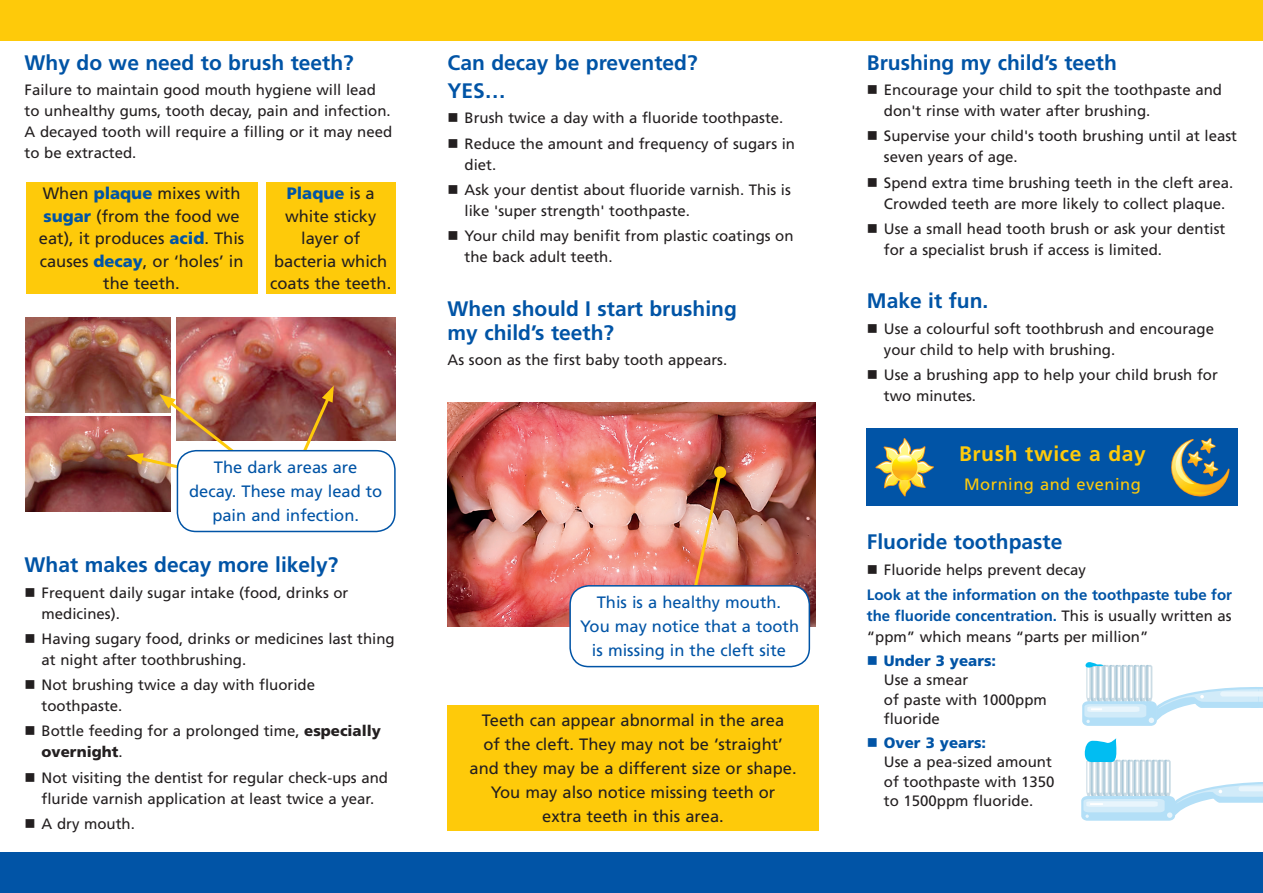
<style>
.page{position:relative;width:1263px;height:893px;background:#fff}
.page>*{position:absolute;margin:0;border:0;box-sizing:border-box;transform-origin:0 0}
.t1{font:700 21px/28.2px "Frutiger";color:#0154a6}
.t2{font:700 21px "Frutiger";letter-spacing:.03em;color:#feca0a}
.t3{font:16.5px/22.5px "Frutiger";color:#231f20;text-align:center}
.t4{font:16.5px/24px "Frutiger";color:#0154a6;text-align:center}
.t5{font:16.5px "Frutiger";letter-spacing:.03em;color:#feca0a}
.t6{font:15px/21px "Frutiger";color:#231f20}
.t7{font:700 15px/21px "Frutiger";color:#0154a6;text-align:justify}
.t8{font:900 15px "Frutiger";color:#0154a6}
.s1{font-weight:900;color:#0154a6}
.s2{font-weight:900}
.s3{font-weight:400;color:#231f20}
</style>
<div class="page">
<svg style="left:1082px;top:662px;width:181px;height:64px"></svg>
<svg style="left:1081px;top:738px;width:182px;height:83px"></svg>
<div style="left:0;top:0;width:1263px;height:41px;background:#feca0a"></div>
<div style="left:0;top:852px;width:1263px;height:41px;background:#0154a6"></div>
<div style="left:266px;top:182px;width:130px;height:111px;background:#feca0a"></div>
<div style="left:26px;top:182px;width:231px;height:111px;background:#feca0a"></div>
<div style="left:448px;top:705px;width:371px;height:125px;background:#feca0a"></div>
<div style="left:867px;top:428px;width:371px;height:78px;background:#0154a6"></div>
<svg style="left:1171px;top:438px;width:58px;height:59px"></svg>
<svg style="left:875px;top:438px;width:59px;height:58px"></svg>
<img style="left:448px;top:402px;width:367px;height:224px">
<img style="left:678px;top:469px;width:46px;height:116px">
<div style="left:714px;top:466px;width:12px;height:12px;background:#feca0a;border-radius:50%"></div>
<div style="left:570px;top:586px;width:239px;height:81px;background:#fff;border-radius:19px"></div>
<div style="left:569px;top:585px;width:241px;height:82px;border:2px solid #0154a6;border-radius:19px"></div>
<img style="left:26px;top:317px;width:144px;height:95px">
<img style="left:26px;top:417px;width:145px;height:95px">
<img style="left:177px;top:317px;width:219px;height:124px">
<img style="left:127px;top:386px;width:207px;height:111px">
<div style="left:177px;top:451px;width:218px;height:80px;background:#fff;border-radius:19px"></div>
<div style="left:177px;top:450px;width:219px;height:82px;border:2px solid #0154a6;border-radius:19px"></div>
<h1 class="t1" style="left:25px;top:48px;width:331px">Why do we need to brush teeth?</h1>
<p class="t6" style="left:25px;top:79px;width:369px">Failure to maintain good mouth hygiene will lead to unhealthy gums, tooth decay, pain and infection.<br>A decayed tooth will require a filling or it may need to be extracted.</p>
<p class="t3" style="left:39px;top:182px;width:207px">When <span class="s1">plaque</span> mixes with <span class="s1">sugar</span> (from the food we eat), it produces <span class="s1">acid</span>. This causes <span class="s1">decay</span>, or ‘holes’ in the teeth.</p>
<p class="t3" style="left:270px;top:182px;width:123px"><span class="s1">Plaque</span> is a white sticky layer of bacteria which coats the teeth.</p>
<p class="t4" style="left:189px;top:455px;width:195px">The dark areas are decay. These may lead to pain and infection.</p>
<h1 class="t1" style="left:25px;top:551px;width:315px">What makes decay more likely?</h1>
<p class="t6" style="left:42px;top:582px;width:308px">Frequent daily sugar intake (food, drinks or medicines).</p>
<p class="t6" style="left:42px;top:628px;width:355px">Having sugary food, drinks or medicines last thing at night after toothbrushing.</p>
<p class="t6" style="left:42px;top:674px;width:275px">Not brushing twice a day with fluoride toothpaste.</p>
<p class="t6" style="left:42px;top:721px;width:341px">Bottle feeding for a prolonged time, <span class="s2">especially overnight</span>.</p>
<p class="t6" style="left:42px;top:767px;width:348px">Not visiting the dentist for regular check-ups and fluride varnish application at least twice a year.</p>
<p class="t6" style="left:42px;top:813px;width:95px">A dry mouth.</p>
<h1 class="t1" style="left:448px;top:48px;width:251px">Can decay be prevented?<br>YES…</h1>
<p class="t6" style="left:465px;top:105px;width:332px;line-height:25.2px">Brush twice a day with a fluoride toothpaste.<br>Reduce the amount and frequency of sugars in</p>
<p class="t6" style="left:465px;top:152px;width:328px;line-height:25.2px">diet.<br>Ask your dentist about fluoride varnish. This is</p>
<p class="t6" style="left:465px;top:198px;width:331px;line-height:25.2px">like 'super strength' toothpaste.<br>Your child may benifit from plastic coatings on</p>
<p class="t6" style="left:465px;top:246px;width:149px">the back adult teeth.</p>
<h1 class="t1" style="left:448px;top:296px;width:291px;line-height:24px">When should I start brushing my child’s teeth?</h1>
<p class="t6" style="left:448px;top:349px;width:281px">As soon as the first baby tooth appears.</p>
<p class="t4" style="left:580px;top:590px;width:220px">This is a healthy mouth.<br>You may notice that a tooth is missing in the cleft site</p>
<p class="t3" style="left:469px;top:708px;width:329px;line-height:24px">Teeth can appear abnormal in the area<br>of the cleft. They may not be ‘straight’ and they may be a different size or shape.<br>You may also notice missing teeth or extra teeth in this area.</p>
<h1 class="t1" style="left:867px;top:48px;width:251px">Brushing my child’s teeth</h1>
<p class="t6" style="left:884px;top:79px;width:339px">Encourage your child to spit the toothpaste and don't rinse with water after brushing.</p>
<p class="t6" style="left:884px;top:126px;width:355px">Supervise your child's tooth brushing until at least seven years of age.</p>
<p class="t6" style="left:884px;top:172px;width:351px">Spend extra time brushing teeth in the cleft area.<br>Crowded teeth are more likely to collect plaque.</p>
<p class="t6" style="left:884px;top:218px;width:343px">Use a small head tooth brush or ask your dentist for a specialist brush if access is limited.</p>
<h1 class="t1" style="left:867px;top:287px;width:123px">Make it fun.</h1>
<p class="t6" style="left:884px;top:318px;width:332px">Use a colourful soft toothbrush and encourage your child to help with brushing.</p>
<p class="t6" style="left:884px;top:364px;width:335px">Use a brushing app to help your child brush for two minutes.</p>
<h1 class="t2" style="left:959px;top:442px;width:188px">Brush twice a day</h1>
<p class="t5" style="left:964px;top:474px;width:178px">Morning and evening</p>
<h1 class="t1" style="left:867px;top:528px;width:197px">Fluoride toothpaste</h1>
<p class="t6" style="left:884px;top:559px;width:204px">Fluoride helps prevent decay</p>
<p class="t7" style="left:867px;top:584px;width:367px">Look at the information on the toothpaste tube for the fluoride concentration. <span class="s3">This is usually written as “ppm” which means “parts per million”</span></p>
<p class="t8" style="left:884px;top:651px;width:114px">Under 3 years:</p>
<p class="t6" style="left:884px;top:670px;width:164px;line-height:19.5px">Use a smear<br>of paste with 1000ppm fluoride</p>
<p class="t8" style="left:884px;top:733px;width:104px">Over 3 years:</p>
<p class="t6" style="left:884px;top:752px;width:172px;line-height:19.5px">Use a pea-sized amount of toothpaste with 1350 to 1500ppm fluoride.</p>
</div>
